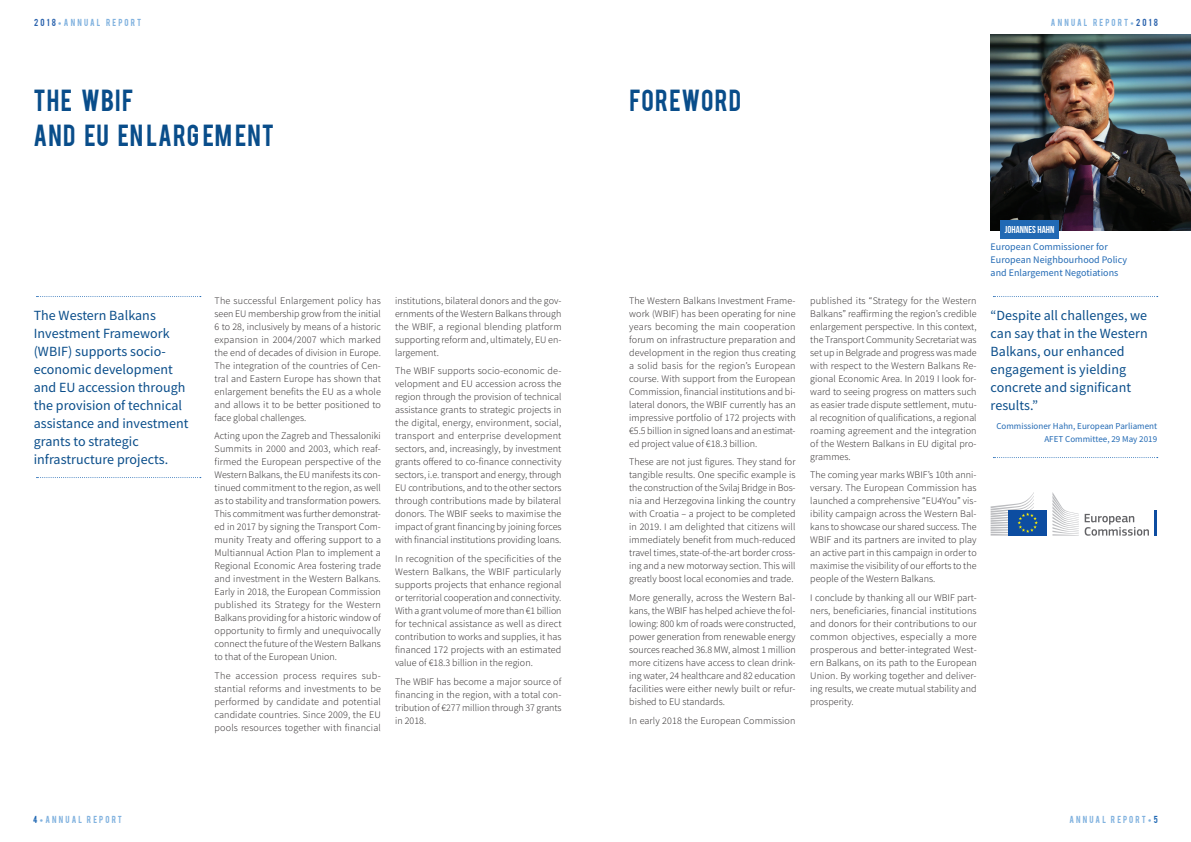
<style>
.page{position:relative;width:1191px;height:842px;background:#fff}
.page>*{position:absolute;margin:0;border:0;box-sizing:border-box;transform-origin:0 0}
.t1{font:24px/35px "Bebas";letter-spacing:.045em;color:#094d8a}
.t2{font:14px/18px "Source Sans Pro";letter-spacing:.005em;color:#094d8a}
.t3{font:300 10px/13px "Source Sans Pro";letter-spacing:.005em;color:#231f20;text-align:justify}
.t4{font:10px/13px "Source Sans Pro";letter-spacing:.005em;color:#2169b4}
.t5{font:10px "Bebas Neue";letter-spacing:.005em;color:#fff}
.t6{font:9px/13px "Source Sans Pro";letter-spacing:.005em;color:#2169b4;text-align:right}
.t7{font:8px "Bebas";letter-spacing:.27em;color:#81b2df}
.s1{color:#2b63ad}
.s2{font-family:"Calibri"}
.s3{color:#2169b4}
</style>
<div class="page">
<img style="left:990px;top:34px;width:201px;height:196px">
<div style="left:1000px;top:220px;width:59px;height:18px;background:#2169b4"></div>
<svg style="left:36px;top:296px;width:165px;height:1px"></svg>
<svg style="left:36px;top:477px;width:165px;height:1px"></svg>
<svg style="left:1084px;top:514px;width:65px;height:22px"></svg>
<hr style="left:1154px;top:510px;width:3px;height:26px;background:#0d4da1">
<svg style="left:1052px;top:492px;width:26px;height:44px"></svg>
<div style="left:1008px;top:510px;width:38px;height:26px;background:#0d4da1"></div>
<svg style="left:990px;top:492px;width:48px;height:44px"></svg>
<svg style="left:993px;top:296px;width:164px;height:1px"></svg>
<svg style="left:993px;top:457px;width:164px;height:1px"></svg>
<p class="t7" style="left:34px;top:17px;width:108px"><span class="s1">2018</span><span class="s2">•</span>ANNUAL REPORT</p>
<p class="t7" style="left:1051px;top:17px;width:108px">ANNUAL REPORT<span class="s2">•</span><span class="s1">2018</span></p>
<h1 class="t1" style="left:34px;top:81px;width:242px">THE WBIF<br>AND EU EN LARG EM ENT</h1>
<h1 class="t1" style="left:629px;top:81px;width:113px">FOREWORD</h1>
<p class="t5" style="left:1004px;top:224px;width:51px">JOHANNES HAHN</p>
<p class="t4" style="left:990px;top:240px;width:138px">European Commissioner for<br>European Neighbourhood Policy and Enlargement Negotiations</p>
<p class="t3" style="left:214px;top:294px;width:168px">The successful Enlargement policy has seen EU membership grow from the initial 6 to 28, inclusively by means of a historic expansion in 2004/2007 which marked the end of decades of division in Europe.<br>The integration of the countries of Cen&shy;tral and Eastern Europe has shown that enlargement benefits the EU as a whole and allows it to be better positioned to face global challenges.</p>
<p class="t3" style="left:214px;top:429px;width:168px">Acting upon the Zagreb and Thessaloniki Summits in 2000 and 2003, which reaf&shy;firmed the European perspective of the Western Balkans, the EU manifests its con&shy;tinued commitment to the region, as well as to stability and transformation powers.<br>This commitment was further demonstrat&shy;ed in 2017 by signing the Transport Com&shy;munity Treaty and offering support to a Multiannual Action Plan to implement a Regional Economic Area fostering trade and investment in the Western Balkans.<br>Early in 2018, the European Commission published its Strategy for the Western Balkans providing for a historic window of opportunity to firmly and unequivocally connect the future of the Western Balkans to that of the European Union.</p>
<p class="t3" style="left:214px;top:669px;width:168px">The accession process requires sub&shy;stantial reforms and investments to be performed by candidate and potential candidate countries. Since 2009, the EU pools resources together with financial</p>
<p class="t3" style="left:810px;top:294px;width:168px">published its “Strategy for the Western Balkans” reaffirming the region’s credible enlargement perspective. In this context, the Transport Community Secretariat was set up in Belgrade and progress was made with respect to the Western Balkans Re&shy;gional Economic Area. In 2019 I look for&shy;ward to seeing progress on matters such as easier trade dispute settlement, mutu&shy;al recognition of qualifications, a regional roaming agreement and the integration of the Western Balkans in EU digital pro&shy;grammes.</p>
<p class="t3" style="left:810px;top:468px;width:168px">The coming year marks WBIF’s 10th anni&shy;versary. The European Commission has launched a comprehensive “EU4You” vis&shy;ibility campaign across the Western Bal&shy;kans to showcase our shared success. The WBIF and its partners are invited to play an active part in this campaign in order to maximise the visibility of our efforts to the people of the Western Balkans.</p>
<p class="t3" style="left:810px;top:591px;width:168px">I conclude by thanking all our WBIF part&shy;ners, beneficiaries, financial institutions and donors for their contributions to our common objectives, especially a more prosperous and better-integrated West&shy;ern Balkans, on its path to the European Union. By working together and deliver&shy;ing results, we create mutual stability and prosperity.</p>
<p class="t3" style="left:395px;top:294px;width:168px">institutions, bilateral donors and the gov&shy;ernments of the Western Balkans through the WBIF, a regional blending platform supporting reform and, ultimately, EU en&shy;largement.</p>
<p class="t3" style="left:395px;top:364px;width:168px">The WBIF supports socio-economic de&shy;velopment and EU accession across the region through the provision of technical assistance grants to strategic projects in the digital, energy, environment, social, transport and enterprise development sectors, and, increasingly, by investment grants offered to co-finance connectivity sectors, i.e. transport and energy, through EU contributions, and to the other sectors through contributions made by bilateral donors. The WBIF seeks to maximise the impact of grant financing by joining forces with financial institutions providing loans.</p>
<p class="t3" style="left:395px;top:552px;width:168px">In recognition of the specificities of the Western Balkans, the WBIF particularly supports projects that enhance regional or territorial cooperation and connectivity.<br>With a grant volume of more than €1 billion for technical assistance as well as direct contribution to works and supplies, it has financed 172 projects with an estimated value of €18.3 billion in the region.</p>
<p class="t3" style="left:395px;top:675px;width:168px">The WBIF has become a major source of financing in the region, with a total con&shy;tribution of €277 million through 37 grants in 2018.</p>
<p class="t3" style="left:629px;top:294px;width:168px">The Western Balkans Investment Frame&shy;work (WBIF) has been operating for nine years becoming the main cooperation forum on infrastructure preparation and development in the region thus creating a solid basis for the region’s European course. With support from the European Commission, financial institutions and bi&shy;lateral donors, the WBIF currently has an impressive portfolio of 172 projects with €5.5 billion in signed loans and an estimat&shy;ed project value of €18.3 billion.</p>
<p class="t3" style="left:629px;top:455px;width:168px">These are not just figures. They stand for tangible results. One specific example is the construction of the Svilaj Bridge in Bos&shy;nia and Herzegovina linking the country with Croatia – a project to be completed in 2019. I am delighted that citizens will immediately benefit from much-reduced travel times, state-of-the-art border cross&shy;ing and a new motorway section. This will greatly boost local economies and trade.</p>
<p class="t3" style="left:629px;top:591px;width:168px">More generally, across the Western Bal&shy;kans, the WBIF has helped achieve the fol&shy;lowing: 800 km of roads were constructed, power generation from renewable energy sources reached 36.8 MW, almost 1 million more citizens have access to clean drink&shy;ing water, 24 healthcare and 82 education facilities were either newly built or refur&shy;bished to EU standards.</p>
<p class="t3" style="left:629px;top:714px;width:168px">In early 2018 the European Commission</p>
<h2 class="t2" style="left:34px;top:306px;width:156px">The Western Balkans<br>Investment Framework (WBIF) supports socio&shy;economic development and EU accession through the provision of technical assistance and investment grants to strategic infrastructure projects.</h2>
<h2 class="t2" style="left:990px;top:306px;width:159px">“Despite all challenges, we can say that in the Western<br>Balkans, our enhanced engagement is yielding concrete and significant results.”</h2>
<p class="t6" style="left:996px;top:419px;width:162px">Commissioner Hahn, European Parliament<br>AFET Committee, 29 May 2019</p>
<p class="t7" style="left:33px;top:814px;width:90px"><span class="s3">4</span><span class="s2">•</span>ANNUAL REPORT</p>
<p class="t7" style="left:1069px;top:814px;width:90px">ANNUAL REPORT<span class="s2">•</span><span class="s3">5</span></p>
</div>
